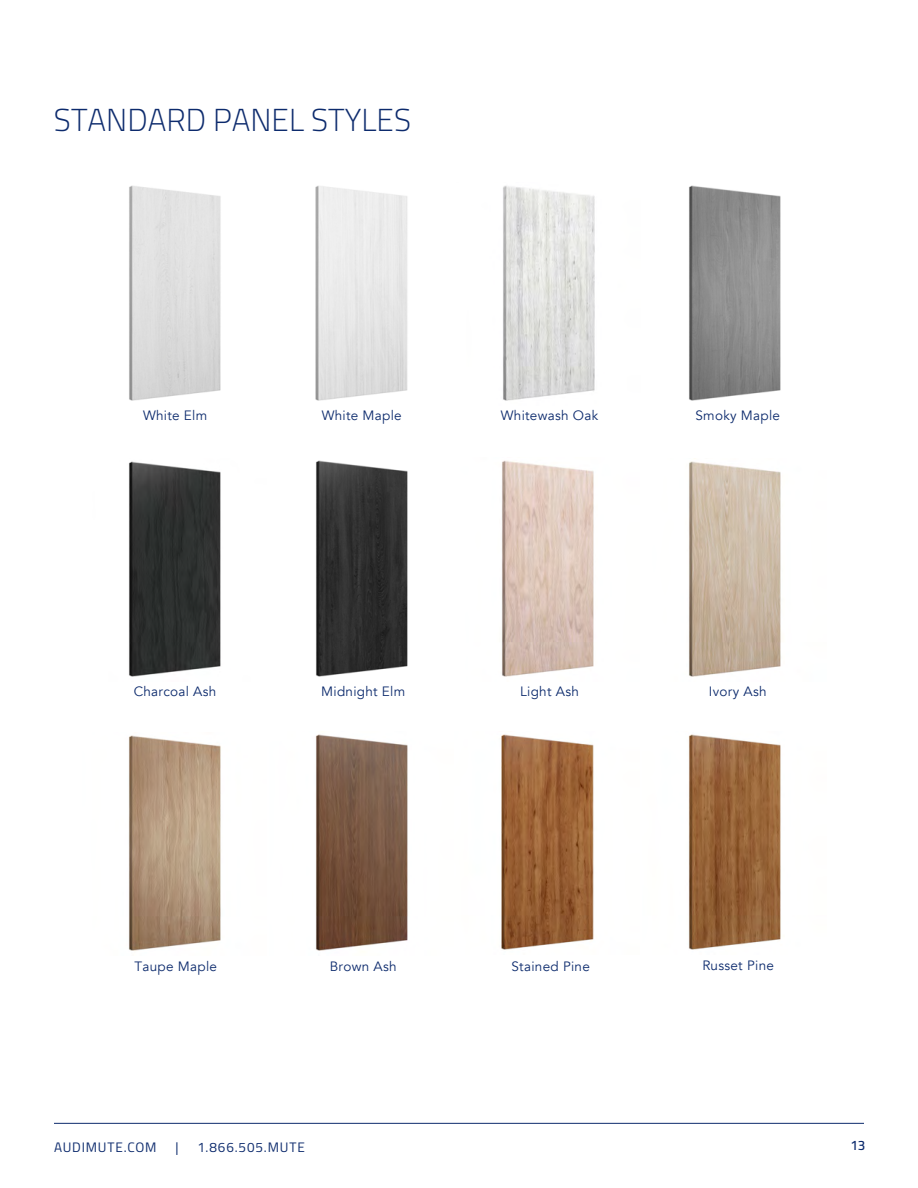
<style>
.page{position:relative;width:918px;height:1188px;background:#fff}
.page>*{position:absolute;margin:0;border:0;box-sizing:border-box;transform-origin:0 0}
.t1{font:300 31.5px "Cairo";color:#0d2b6d}
.t2{font:13.5px "Avenir";letter-spacing:.02em;color:#0d2b6d}
.t3{font:13.5px "Cairo";letter-spacing:.06em;color:#0d2b6d}
.t4{font:600 13.5px "Cairo";color:#0d2b6d}
.s1{font-style:inherit}
</style>
<div class="page">
<hr style="left:54px;top:1123px;width:810px;height:1px;background:#0d2b6d">
<img style="left:129px;top:185px;width:652px;height:216px">
<img style="left:129px;top:460px;width:652px;height:217px">
<img style="left:129px;top:734px;width:652px;height:217px">
<h1 class="t1" style="left:54px;top:94px;width:359px">STANDARD PANEL <span class="s1">STYLES</span></h1>
<p class="t2" style="left:143px;top:408px;width:66px">White Elm</p>
<p class="t2" style="left:322px;top:407px;width:82px">White Maple</p>
<p class="t2" style="left:501px;top:407px;width:99px">Whitewash Oak</p>
<p class="t2" style="left:695px;top:407px;width:86px">Smoky Maple</p>
<p class="t2" style="left:134px;top:684px;width:84px">Charcoal Ash</p>
<p class="t2" style="left:321px;top:684px;width:86px">Midnight Elm</p>
<p class="t2" style="left:520px;top:684px;width:60px">Light Ash</p>
<p class="t2" style="left:709px;top:684px;width:59px">Ivory Ash</p>
<p class="t2" style="left:134px;top:958px;width:84px">Taupe Maple</p>
<p class="t2" style="left:330px;top:958px;width:68px">Brown Ash</p>
<p class="t2" style="left:512px;top:958px;width:80px">Stained Pine</p>
<p class="t2" style="left:702px;top:958px;width:73px">Russet Pine</p>
<p class="t3" style="left:54px;top:1136px;width:104px">AUDIMUTE.COM</p>
<p class="t3" style="left:175px;top:1136px;width:5px">|</p>
<p class="t3" style="left:197px;top:1136px;width:109px">1.866.505.MUTE</p>
<p class="t4" style="left:851px;top:1134px;width:16px">13</p>
</div>
